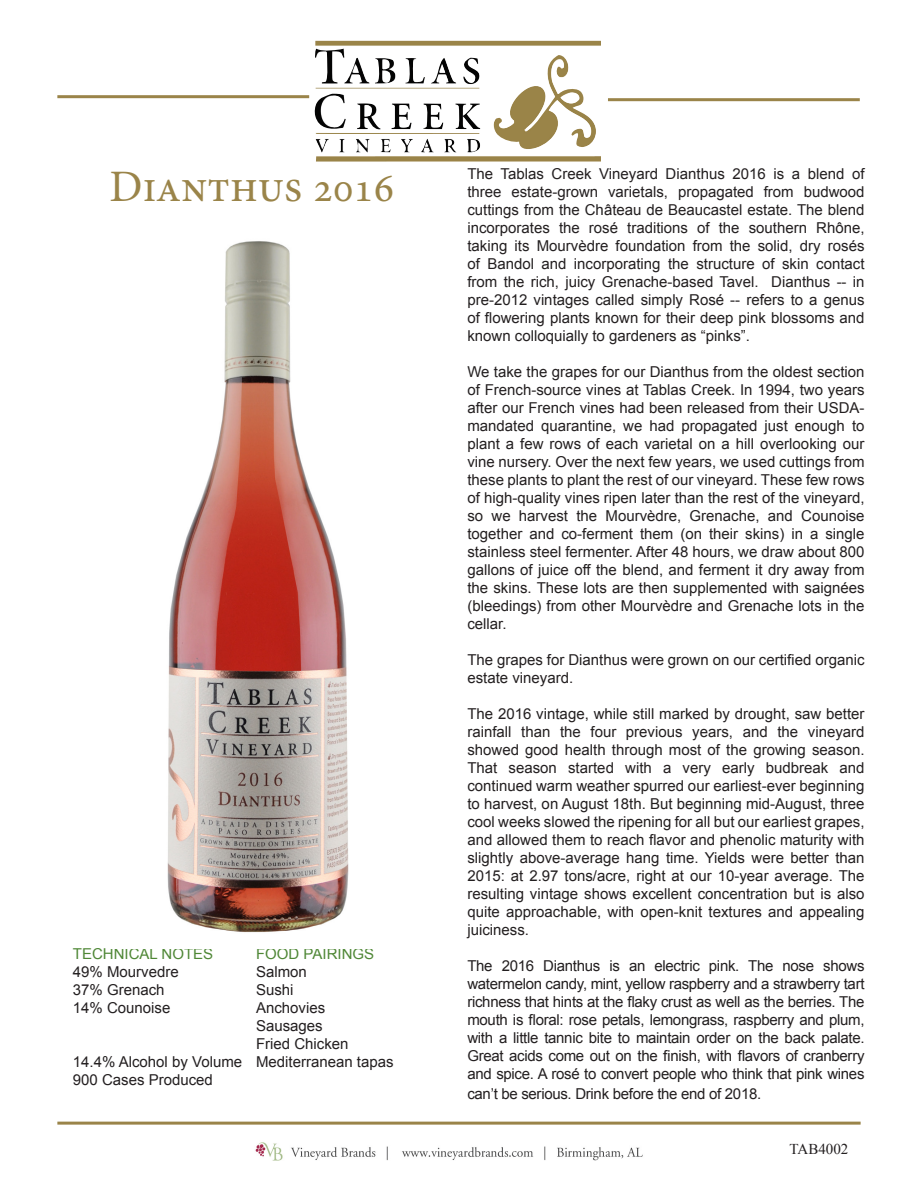
<style>
.page{position:relative;width:918px;height:1188px;background:#fff}
.page>*{position:absolute;margin:0;border:0;box-sizing:border-box;transform-origin:0 0}
.t1{font:45px "Minion Pro";color:#9a8449}
.t2{font:15px/18px "Arial";color:#231f20;text-align:justify}
.t3{font:15px "Arial";letter-spacing:-.02em;color:#231f20}
.t4{font:15px "Arial";color:#4f8736}
.t5{font:15px "Times New Roman";color:#231f20}
.s1{font-size:42px}
</style>
<div class="page">
<img style="left:255px;top:1142px;width:388px;height:19px">
<hr style="left:57px;top:1122px;width:804px;height:3px;background:#9a8449">
<img style="left:315px;top:41px;width:286px;height:111px">
<hr style="left:608px;top:98px;width:252px;height:3px;background:#9a8449">
<hr style="left:57px;top:95px;width:252px;height:3px;background:#9a8449">
<img style="left:167px;top:241px;width:182px;height:691px">
<p class="t1" style="left:110px;top:156px;width:286px">Dianthus <span class="s1">2016</span></p>
<p class="t4" style="left:73px;top:944px;width:142px">TECHNICAL NOTES</p>
<p class="t2" style="left:73px;top:963px;width:107px">49% Mourvedre<br>37% Grenach</p>
<p class="t2" style="left:73px;top:999px;width:99px">14% Counoise</p>
<p class="t2" style="left:73px;top:1053px;width:171px">14.4% Alcohol by Volume<br>900 Cases Produced</p>
<p class="t4" style="left:256px;top:944px;width:120px">FOOD PAIRINGS</p>
<p class="t2" style="left:256px;top:963px;width:52px">Salmon</p>
<p class="t2" style="left:256px;top:981px;width:39px">Sushi</p>
<p class="t2" style="left:256px;top:999px;width:71px">Anchovies</p>
<p class="t2" style="left:256px;top:1017px;width:68px">Sausages</p>
<p class="t2" style="left:256px;top:1035px;width:94px">Fried Chicken</p>
<p class="t2" style="left:256px;top:1053px;width:139px">Mediterranean tapas</p>
<p class="t2" style="left:467px;top:165px;width:399px">The Tablas Creek Vineyard Dianthus 2016 is a blend of three estate-grown varietals, propagated from budwood cuttings from the Château de Beaucastel estate. The blend incorporates the rosé traditions of the southern Rhône, taking its Mourvèdre foundation from the solid, dry rosés of Bandol and incorporating the structure of skin contact from the rich, juicy Grenache-based Tavel. Dianthus -- in pre-2012 vintages called simply Rosé -- refers to a genus of flowering plants known for their deep pink blossoms and known colloquially to gardeners as “pinks”.</p>
<p class="t2" style="left:467px;top:363px;width:399px">We take the grapes for our Dianthus from the oldest section of French-source vines at Tablas Creek. In 1994, two years after our French vines had been released from their USDA&shy;mandated quarantine, we had propagated just enough to plant a few rows of each varietal on a hill overlooking our vine nursery. Over the next few years, we used cuttings from these plants to plant the rest of our vineyard. These few rows of high-quality vines ripen later than the rest of the vineyard, so we harvest the Mourvèdre, Grenache, and Counoise together and co-ferment them (on their skins) in a single stainless steel fermenter. After 48 hours, we draw about 800 gallons of juice off the blend, and ferment it dry away from the skins. These lots are then supplemented with saignées (bleedings) from other Mourvèdre and Grenache lots in the cellar.</p>
<p class="t2" style="left:467px;top:651px;width:399px">The grapes for Dianthus were grown on our certified organic estate vineyard.</p>
<p class="t2" style="left:467px;top:705px;width:399px">The 2016 vintage, while still marked by drought, saw better rainfall than the four previous years, and the vineyard showed good health through most of the growing season.<br>That season started with a very early budbreak and continued warm weather spurred our earliest-ever beginning to harvest, on August 18th. But beginning mid-August, three cool weeks slowed the ripening for all but our earliest grapes, and allowed them to reach flavor and phenolic maturity with slightly above-average hang time. Yields were better than 2015: at 2.97 tons/acre, right at our 10-year average. The resulting vintage shows excellent concentration but is also quite approachable, with open-knit textures and appealing juiciness.</p>
<p class="t2" style="left:467px;top:957px;width:399px">The 2016 Dianthus is an electric pink. The nose shows watermelon candy, mint, yellow raspberry and a strawberry tart richness that hints at the flaky crust as well as the berries. The mouth is floral: rose petals, lemongrass, raspberry and plum, with a little tannic bite to maintain order on the back palate.<br>Great acids come out on the finish, with flavors of cranberry and spice. A rosé to convert people who think that pink wines</p>
<p class="t3" style="left:467px;top:1084px;width:295px">can’t be serious. Drink before the end of 2018.</p>
<p class="t5" style="left:790px;top:1139px;width:60px">TAB4002</p>
</div>
